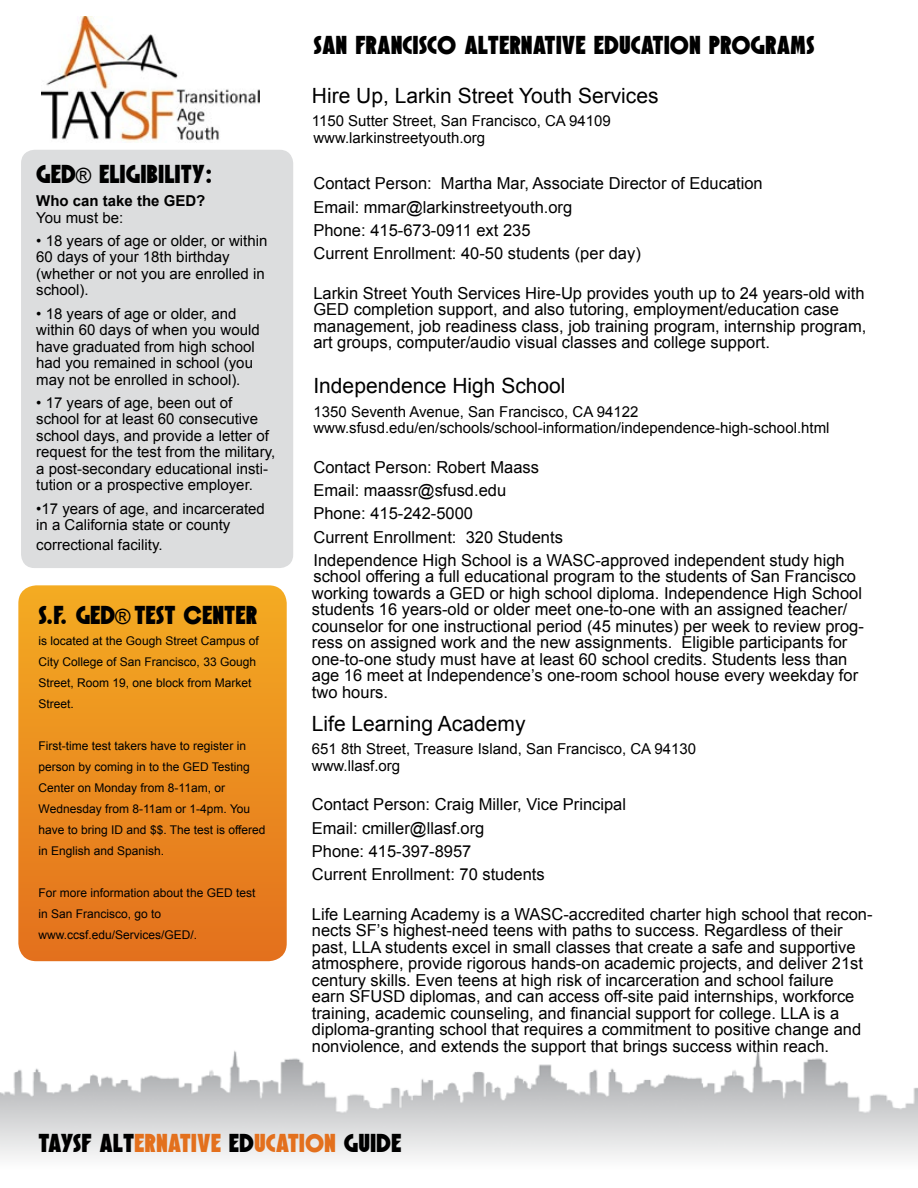
<style>
.page{position:relative;width:918px;height:1188px;background:#fff}
.page>*{position:absolute;margin:0;border:0;box-sizing:border-box;transform-origin:0 0}
.t1{font:27px "SF Speakeasy";color:#000}
.t2{font:21px "Arial";color:#000}
.t3{font:16.5px/16.5px "Arial";color:#000}
.t4{font:15px/16.5px "Arial";color:#000}
.t5{font:700 15px "Arial";color:#000}
.t6{font:12px/21px "Arial";color:#000}
.s1{font-family:"Arial";font-size:21px}
.s2{color:#e3701d}
</style>
<div class="page">
<img style="left:0;top:1050px;width:918px;height:108px">
<img style="left:42px;top:17px;width:218px;height:125px">
<div style="left:21px;top:150px;width:272px;height:418px;background:#dcddde;border-radius:14px"></div>
<svg style="left:18px;top:585px;width:269px;height:376px"></svg>
<h1 class="t1" style="left:36px;top:158px;width:178px">GED<span class="s1">®</span> ELIGIBILITY:</h1>
<p class="t5" style="left:36px;top:191px;width:171px">Who can take the GED?</p>
<p class="t4" style="left:36px;top:209px;width:88px">You must be:</p>
<p class="t4" style="left:36px;top:233px;width:233px">• 18 years of age or older, or within<br>60 days of your 18th birthday (whether or not you are enrolled in school).</p>
<p class="t4" style="left:36px;top:305px;width:225px">• 18 years of age or older, and within 60 days of when you would have graduated from high school had you remained in school (you may not be enrolled in school).</p>
<p class="t4" style="left:36px;top:395px;width:240px">• 17 years of age, been out of school for at least 60 consecutive school days, and provide a letter of request for the test from the military, a post-secondary educational insti&shy;tution or a prospective employer.</p>
<p class="t4" style="left:36px;top:500px;width:230px">•17 years of age, and incarcerated in a California state or county</p>
<p class="t4" style="left:36px;top:536px;width:128px">correctional facility.</p>
<h1 class="t1" style="left:39px;top:599px;width:220px">S.F. GED<span class="s1">®</span> TEST CENTER</h1>
<p class="t6" style="left:39px;top:630px;width:222px">is located at the Gough Street Campus of<br>City College of San Francisco, 33 Gough<br>Street, Room 19, one block from Market<br>Street.</p>
<p class="t6" style="left:39px;top:735px;width:229px">First-time test takers have to register in person by coming in to the GED Testing Center on Monday from 8-11am, or Wednesday from 8-11am or 1-4pm. You have to bring ID and $$. The test is offered in English and Spanish.</p>
<p class="t6" style="left:39px;top:882px;width:218px">For more information about the GED test in San Francisco, go to www.ccsf.edu/Services/GED/.</p>
<h1 class="t1" style="left:313px;top:30px;width:503px">SAN FRANCISCO ALTERNATIVE EDUCATION PROGRAMS</h1>
<p class="t2" style="left:312px;top:82px;width:348px">Hire Up, Larkin Street Youth Services</p>
<p class="t4" style="left:312px;top:113px;width:301px">1150 Sutter Street, San Francisco, CA 94109 www.larkinstreetyouth.org</p>
<p class="t3" style="left:313px;top:172px;width:451px;line-height:23.2px">Contact Person: Martha Mar, Associate Director of Education Email: mmar@larkinstreetyouth.org<br>Phone: 415-673-0911 ext 235<br>Current Enrollment: 40-50 students (per day)</p>
<p class="t3" style="left:313px;top:285px;width:554px">Larkin Street Youth Services Hire-Up provides youth up to 24 years-old with GED completion support, and also tutoring, employment/education case management, job readiness class, job training program, internship program, art groups, computer/audio visual classes and college support.</p>
<p class="t2" style="left:313px;top:372px;width:254px">Independence High School</p>
<p class="t4" style="left:313px;top:403px;width:518px">1350 Seventh Avenue, San Francisco, CA 94122 www.sfusd.edu/en/schools/school-information/independence-high-school.html</p>
<p class="t3" style="left:313px;top:456px;width:533px;line-height:23.2px">Contact Person: Robert Maass<br>Email: maassr@sfusd.edu<br>Phone: 415-242-5000<br>Current Enrollment: 320 Students<br>Independence High School is a WASC-approved independent study high</p>
<p class="t3" style="left:312px;top:568px;width:554px">school offering a full educational program to the students of San Francisco working towards a GED or high school diploma. Independence High School students 16 years-old or older meet one-to-one with an assigned teacher/ counselor for one instructional period (45 minutes) per week to review prog&shy;ress on assigned work and the new assignments. Eligible participants for one-to-one study must have at least 60 school credits. Students less than age 16 meet at Independence’s one-room school house every weekday for two hours.</p>
<p class="t2" style="left:312px;top:710px;width:215px">Life Learning Academy</p>
<p class="t4" style="left:312px;top:741px;width:386px">651 8th Street, Treasure Island, San Francisco, CA 94130 www.llasf.org</p>
<p class="t3" style="left:312px;top:793px;width:316px;line-height:23.2px">Contact Person: Craig Miller, Vice Principal<br>Email: cmiller@llasf.org<br>Phone: 415-397-8957<br>Current Enrollment: 70 students</p>
<p class="t3" style="left:312px;top:906px;width:562px">Life Learning Academy is a WASC-accredited charter high school that recon&shy;nects SF’s highest-need teens with paths to success. Regardless of their past, LLA students excel in small classes that create a safe and supportive atmosphere, provide rigorous hands-on academic projects, and deliver 21st century skills. Even teens at high risk of incarceration and school failure<br>earn SFUSD diplomas, and can access off-site paid internships, workforce training, academic counseling, and financial support for college. LLA is a diploma-granting school that requires a commitment to positive change and nonviolence, and extends the support that brings success within reach.</p>
<h1 class="t1" style="left:39px;top:1128px;width:364px">TAYSF ALT<span class="s2">ERNATIVE</span> ED<span class="s2">UCATION</span> GUIDE</h1>
</div>
